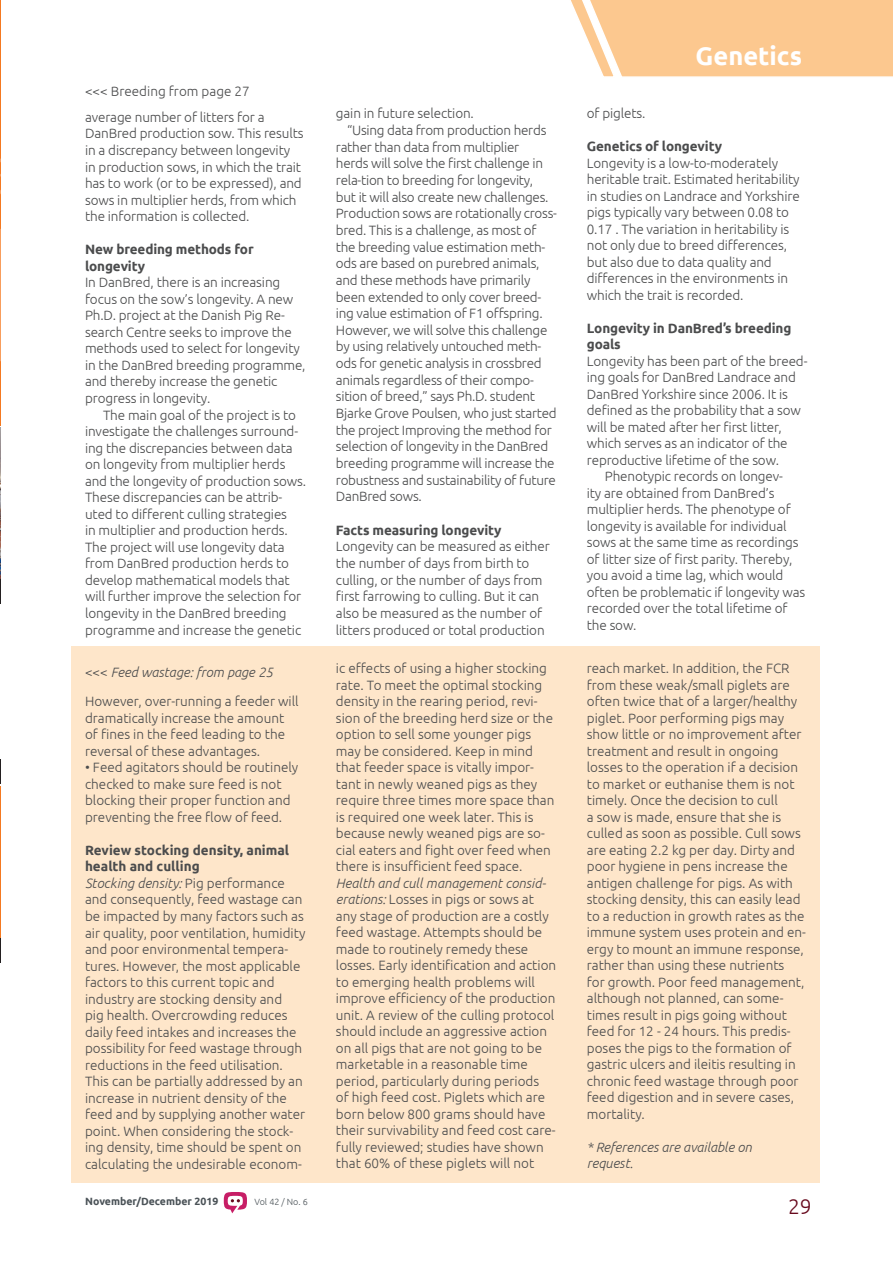
<style>
.page{position:relative;width:893px;height:1263px;background:#fff}
.page>*{position:absolute;margin:0;border:0;box-sizing:border-box;transform-origin:0 0}
.t1{font:700 25.5px "Ubuntu";color:#fff}
.t2{font:300 21px "Ubuntu";color:#67091d}
.BODY_TEXT{font:300 13.5px/16.5px "Ubuntu";letter-spacing:-.01em;color:#4b4c4d}
.BODY_TEXT-2{font:700 13.5px/16.5px "Ubuntu";letter-spacing:-.01em;color:#4b4c4d}
.t3{font:italic 300 13.5px/16.5px "Ubuntu";color:#4b4c4d}
.t4{font:700 10.5px "Ubuntu";color:#4a5257}
.t5{font:300 9px "Ubuntu";color:#4a5257}
.s1{font-weight:700}
.s2{font-style:normal}
.s3{font-style:italic}
</style>
<div class="page">
<div style="left:71px;top:646px;width:748px;height:537px;background:#fee6ca"></div>
<svg style="left:224px;top:1192px;width:23px;height:21px"></svg>
<hr style="left:0;top:0;width:1px;height:425px;background:#f47921">
<img style="left:0;top:427px;width:1px;height:153px">
<hr style="left:0;top:786px;width:1px;height:176px;background:#f47921">
<svg style="left:0;top:580px;width:1px;height:24px"></svg>
<svg style="left:0;top:759px;width:1px;height:24px"></svg>
<svg style="left:0;top:938px;width:1px;height:24px"></svg>
<img style="left:0;top:158px;width:1px;height:204px">
<svg style="left:571px;top:0;width:322px;height:77px;background:#fccc98"></svg>
<p class="BODY_TEXT" style="left:85px;top:83px;width:166px">&lt;&lt;&lt; Breeding from page 27</p>
<p class="BODY_TEXT" style="left:85px;top:109px;width:220px">average number of litters for a DanBred production sow. This results in a discrepancy between longevity in production sows, in which the trait has to work (or to be expressed), and sows in multiplier herds, from which the information is collected.</p>
<p class="BODY_TEXT-2" style="left:85px;top:241px;width:170px">New breeding methods for</p>
<p class="BODY_TEXT" style="left:85px;top:257px;width:222px"><span class="s1">longevity<br></span>In DanBred, there is an increasing focus on the sow’s longevity. A new<br>Ph.D. project at the Danish Pig Re&shy;search Centre seeks to improve the methods used to select for longevity in the DanBred breeding programme, and thereby increase the genetic progress in longevity.</p>
<p class="BODY_TEXT" style="left:85px;top:406px;width:223px;text-indent:18px">The main goal of the project is to investigate the challenges surround&shy;ing the discrepancies between data on longevity from multiplier herds and the longevity of production sows.<br>These discrepancies can be attrib&shy;uted to different culling strategies<br>in multiplier and production herds.<br>The project will use longevity data from DanBred production herds to develop mathematical models that will further improve the selection for longevity in the DanBred breeding programme and increase the genetic</p>
<p class="BODY_TEXT" style="left:336px;top:105px;width:139px">gain in future selection.</p>
<p class="BODY_TEXT" style="left:336px;top:122px;width:223px;text-indent:11px">“Using data from production herds rather than data from multiplier<br>herds will solve the first challenge in rela-tion to breeding for longevity,<br>but it will also create new challenges.<br>Production sows are rotationally cross&shy;bred. This is a challenge, as most of the breeding value estimation meth&shy;ods are based on purebred animals, and these methods have primarily been extended to only cover breed&shy;ing value estimation of F1 offspring.<br>However, we will solve this challenge by using relatively untouched meth&shy;ods for genetic analysis in crossbred animals regardless of their compo&shy;sition of breed,” says Ph.D. student Bjarke Grove Poulsen, who just started the project Improving the method for selection of longevity in the DanBred breeding programme will increase the robustness and sustainability of future DanBred sows.</p>
<p class="BODY_TEXT-2" style="left:336px;top:521px;width:167px">Facts measuring longevity</p>
<p class="BODY_TEXT" style="left:336px;top:538px;width:215px">Longevity can be measured as either the number of days from birth to culling, or the number of days from first farrowing to culling. But it can also be measured as the number of litters produced or total production</p>
<p class="t3" style="left:85px;top:663px;width:190px"><span class="s2">&lt;&lt;&lt;</span> Feed wastage: from page 25</p>
<p class="BODY_TEXT" style="left:336px;top:660px;width:220px">ic effects of using a higher stocking rate. To meet the optimal stocking density in the rearing period, revi&shy;sion of the breeding herd size or the option to sell some younger pigs may be considered. Keep in mind that feeder space is vitally impor&shy;tant in newly weaned pigs as they require three times more space than is required one week later. This is because newly weaned pigs are so&shy;cial eaters and fight over feed when there is insufficient feed space.</p>
<p class="BODY_TEXT" style="left:336px;top:874px;width:222px"><span class="s3">Health and cull management consid&shy;erations:</span> Losses in pigs or sows at any stage of production are a costly feed wastage. Attempts should be made to routinely remedy these losses. Early identification and action to emerging health problems will improve efficiency of the production unit. A review of the culling protocol should include an aggressive action on all pigs that are not going to be marketable in a reasonable time period, particularly during periods<br>of high feed cost. Piglets which are born below 800 grams should have their survivability and feed cost care&shy;fully reviewed; studies have shown that 60% of these piglets will not</p>
<p class="BODY_TEXT" style="left:85px;top:693px;width:215px">However, over-running a feeder will dramatically increase the amount of fines in the feed leading to the reversal of these advantages.</p>
<p class="BODY_TEXT" style="left:85px;top:759px;width:215px">• Feed agitators should be routinely checked to make sure feed is not blocking their proper function and preventing the free flow of feed.</p>
<p class="BODY_TEXT-2" style="left:85px;top:842px;width:206px">Review stocking density, animal health and culling</p>
<p class="BODY_TEXT" style="left:85px;top:874px;width:222px"><span class="s3">Stocking density:</span> Pig performance and consequently, feed wastage can be impacted by many factors such as air quality, poor ventilation, humidity and poor environmental tempera&shy;tures. However, the most applicable factors to this current topic and industry are stocking density and<br>pig health. Overcrowding reduces daily feed intakes and increases the possibility for feed wastage through reductions in the feed utilisation.<br>This can be partially addressed by an increase in nutrient density of the feed and by supplying another water point. When considering the stock&shy;ing density, time should be spent on calculating the undesirable econom-</p>
<p class="t1" style="left:696px;top:40px;width:108px">Genetics</p>
<p class="BODY_TEXT" style="left:587px;top:105px;width:60px">of piglets.</p>
<p class="BODY_TEXT-2" style="left:587px;top:138px;width:137px">Genetics of longevity</p>
<p class="BODY_TEXT" style="left:587px;top:154px;width:215px">Longevity is a low-to-moderately heritable trait. Estimated heritability in studies on Landrace and Yorkshire pigs typically vary between 0.08 to 0.17 . The variation in heritability is not only due to breed differences, but also due to data quality and differences in the environments in which the trait is recorded.</p>
<p class="BODY_TEXT-2" style="left:587px;top:320px;width:206px">Longevity in DanBred’s breeding goals</p>
<p class="BODY_TEXT" style="left:587px;top:352px;width:222px">Longevity has been part of the breed&shy;ing goals for DanBred Landrace and DanBred Yorkshire since 2006. It is defined as the probability that a sow will be mated after her first litter, which serves as an indicator of the reproductive lifetime of the sow.</p>
<p class="BODY_TEXT" style="left:587px;top:468px;width:220px;text-indent:18px">Phenotypic records on longev-<br>ity are obtained from DanBred’s multiplier herds. The phenotype of longevity is available for individual sows at the same time as recordings of litter size of first parity. Thereby, you avoid a time lag, which would often be problematic if longevity was recorded over the total lifetime of the sow.</p>
<p class="BODY_TEXT" style="left:587px;top:660px;width:221px">reach market. In addition, the FCR from these weak/small piglets are often twice that of a larger/healthy piglet. Poor performing pigs may show little or no improvement after treatment and result in ongoing losses to the operation if a decision to market or euthanise them is not timely. Once the decision to cull<br>a sow is made, ensure that she is culled as soon as possible. Cull sows are eating 2.2 kg per day. Dirty and poor hygiene in pens increase the antigen challenge for pigs. As with stocking density, this can easily lead to a reduction in growth rates as the immune system uses protein and en&shy;ergy to mount an immune response, rather than using these nutrients<br>for growth. Poor feed management, although not planned, can some&shy;times result in pigs going without feed for 12 - 24 hours. This predis&shy;poses the pigs to the formation of gastric ulcers and ileitis resulting in chronic feed wastage through poor feed digestion and in severe cases, mortality.</p>
<p class="t3" style="left:587px;top:1138px;width:167px">* References are available on request.</p>
<p class="t4" style="left:85px;top:1195px;width:135px">November/December 2019</p>
<p class="t5" style="left:254px;top:1197px;width:55px">Vol 42 / No. 6</p>
<p class="t2" style="left:788px;top:1194px;width:25px">29</p>
</div>
